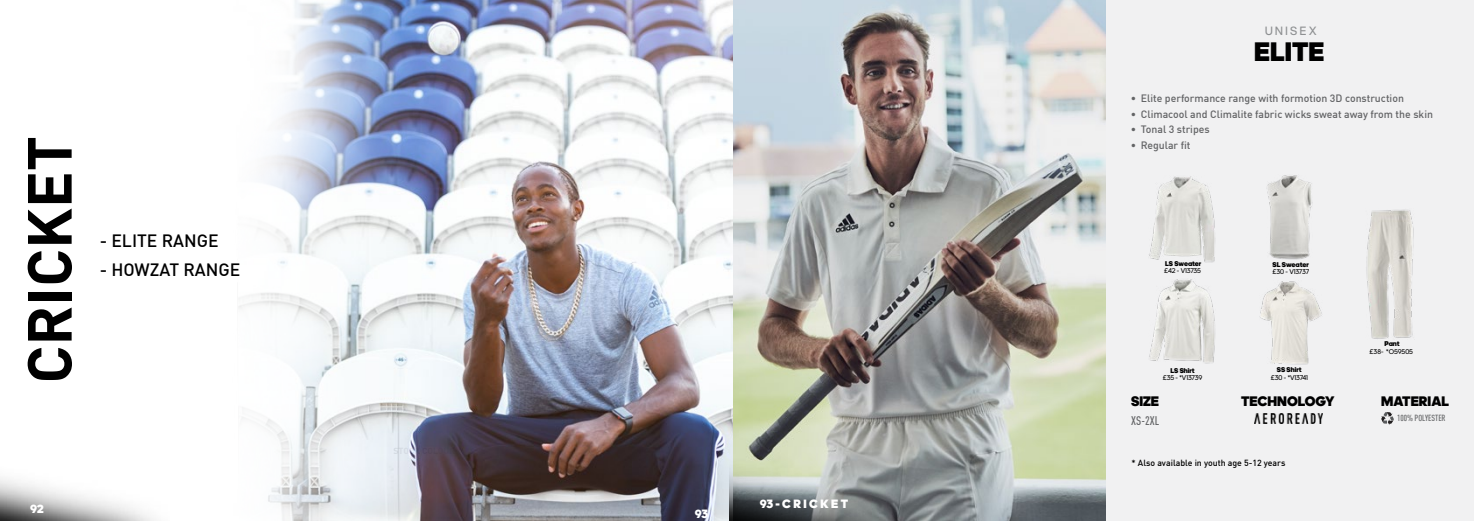
<style>
.page{position:relative;width:1474px;height:521px;background:#fff}
.page>*{position:absolute;margin:0;border:0;box-sizing:border-box;transform-origin:0 0}
.t1{font:700 61.25px "Adihaus DIN";color:#000}
.t2{font:900 27.12px "adineue PROTT";color:#000}
.t3{font:500 17.5px "Adihaus DIN";color:#000}
.t4{font:900 14px "adineue PROTT";color:#000}
.t5{font:900 12.25px "adineue PROTT";letter-spacing:.2em;color:#fff}
.t6{font:12.25px "adineue PRO";letter-spacing:.2em;color:#8e9092}
.t7{font:500 condensed 12.25px "Adihaus DIN";color:#636466}
.t8{font:500 10.5px "Adihaus DIN";color:#636466}
.t9{font:500 8.75px "Adihaus DIN";color:#000}
.t10{font:500 condensed 8.75px "Adihaus DIN";color:#636466}
.t11{font:7px "adineue PRO";letter-spacing:-.02em;color:#000}
.t12{font:900 7px "adineue PROTT";color:#000}
</style>
<div class="page">
<img style="left:238px;top:0;width:495px;height:521px">
<img style="left:0;top:478px;width:154px;height:43px">
<div style="left:1105px;top:0;width:368px;height:521px;background:#f1f1f2"></div>
<img style="left:733px;top:0;width:372px;height:521px">
<svg style="left:1381px;top:412px;width:12px;height:13px"></svg>
<img style="left:1366px;top:209px;width:47px;height:130px">
<img style="left:1259px;top:281px;width:63px;height:83px">
<img style="left:1149px;top:279px;width:66px;height:85px">
<img style="left:1267px;top:175px;width:45px;height:85px">
<img style="left:1149px;top:176px;width:66px;height:86px">
<img style="left:1254px;top:413px;width:68px;height:10px">
<img style="left:729px;top:406px;width:170px;height:115px">
<h1 class="t1" style="left:-2px;top:384px;width:249px;rotate:-90deg">CRICKET</h1>
<h3 class="t3" style="left:100px;top:226px;width:120px">- ELITE RANGE</h3>
<h3 class="t3" style="left:100px;top:255px;width:142px">- HOWZAT RANGE</h3>
<p class="t5" style="left:30px;top:501px;width:15px">92</p>
<p class="t5" style="left:694px;top:506px;width:15px">93</p>
<p class="t5" style="left:759px;top:496px;width:90px">93 - CRICKET</p>
<p class="t6" style="left:1265px;top:23px;width:53px">UNISEX</p>
<h2 class="t2" style="left:1254px;top:35px;width:72px">ELITE</h2>
<p class="t8" style="left:1130px;top:89px;width:274px">• Elite performance range with formotion 3D construction</p>
<p class="t8" style="left:1130px;top:105px;width:304px">• Climacool and Climalite fabric wicks sweat away from the skin</p>
<p class="t8" style="left:1130px;top:121px;width:80px">• Tonal 3 stripes</p>
<p class="t8" style="left:1130px;top:137px;width:61px">• Regular fit</p>
<p class="t12" style="left:1165px;top:259px;width:38px">LS Sweater</p>
<p class="t11" style="left:1164px;top:266px;width:38px">£42 - V13735</p>
<p class="t12" style="left:1170px;top:366px;width:26px">LS Shirt</p>
<p class="t11" style="left:1162px;top:374px;width:41px">£35 - *V13739</p>
<p class="t12" style="left:1272px;top:260px;width:38px">SL Sweater</p>
<p class="t11" style="left:1272px;top:268px;width:38px">£30 - V13737</p>
<p class="t12" style="left:1276px;top:365px;width:26px">SS Shirt</p>
<p class="t11" style="left:1270px;top:373px;width:39px">£30 - *V13741</p>
<p class="t12" style="left:1384px;top:340px;width:17px">Pant</p>
<p class="t11" style="left:1369px;top:348px;width:45px">£38- *O59505</p>
<h3 class="t4" style="left:1130px;top:393px;width:30px">SIZE</h3>
<h3 class="t4" style="left:1241px;top:393px;width:95px">TECHNOLOGY</h3>
<h3 class="t4" style="left:1381px;top:393px;width:69px">MATERIAL</h3>
<p class="t7" style="left:1131px;top:411px;width:29px">XS-2XL</p>
<p class="t10" style="left:1396px;top:411px;width:50px">100% POLYESTER</p>
<p class="t9" style="left:1131px;top:455px;width:155px">* Also available in youth age 5-12 years</p>
</div>
